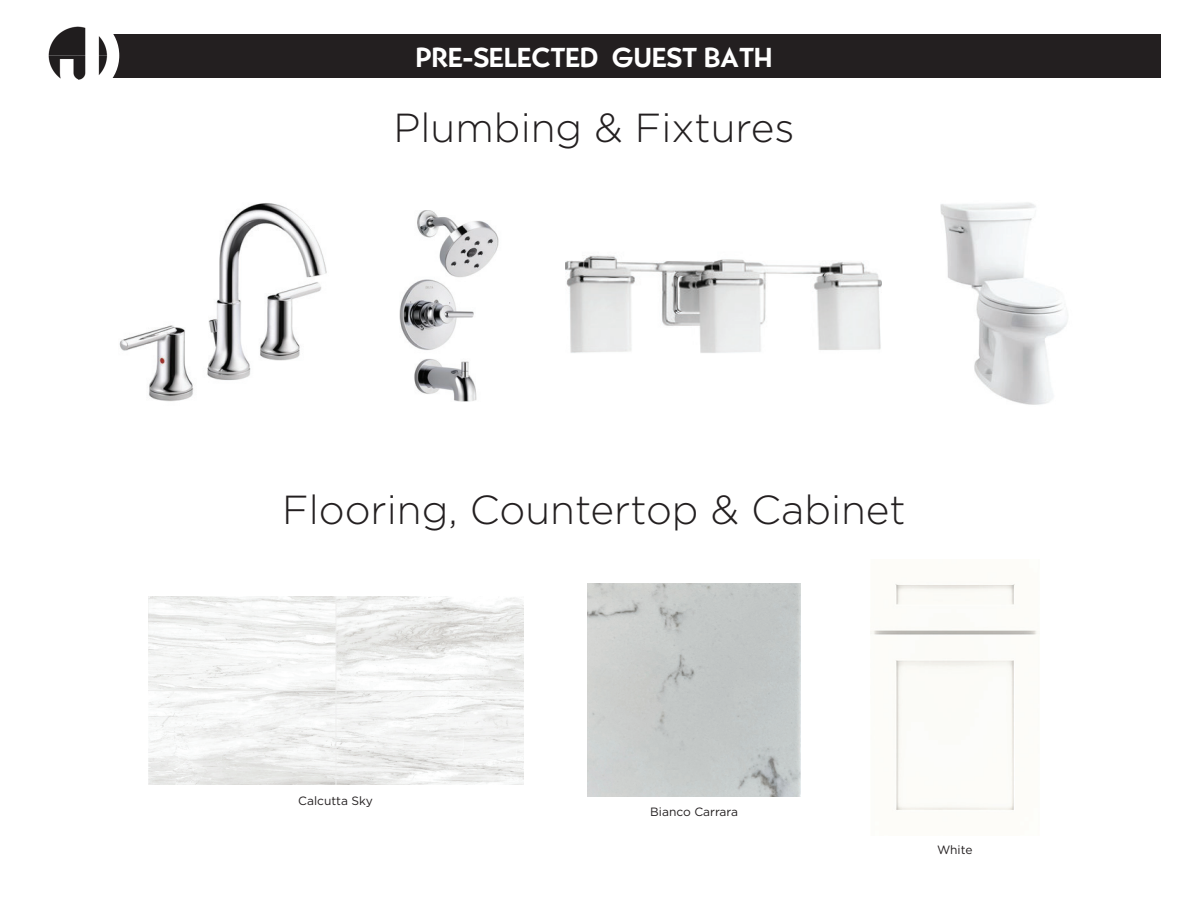
<style>
.page{position:relative;width:1188px;height:918px;background:#fff}
.page>*{position:absolute;margin:0;border:0;box-sizing:border-box;transform-origin:0 0}
.t1{font:300 40.5px "Gotham";color:#231f20}
.t2{font:27px "Bernhardt CG Medium";letter-spacing:.015em;color:#fff}
.t3{font:12px "Gotham";color:#231f20}
</style>
<div class="page">
<div style="left:108px;top:34px;width:1053px;height:43px;background:#231f20"></div>
<div style="left:37px;top:14px;width:82px;height:83px;background:#fff;border-radius:50%"></div>
<img style="left:48px;top:26px;width:60px;height:54px">
<img style="left:148px;top:596px;width:375px;height:188px">
<img style="left:588px;top:584px;width:213px;height:212px">
<img style="left:870px;top:584px;width:167px;height:226px">
<img style="left:565px;top:255px;width:317px;height:98px">
<img style="left:940px;top:202px;width:128px;height:203px">
<img style="left:119px;top:203px;width:208px;height:199px">
<img style="left:399px;top:211px;width:100px;height:190px">
<p class="t2" style="left:416px;top:41px;width:358px">PRE-SELECTED GUEST BATH</p>
<p class="t1" style="left:393px;top:102px;width:403px">Plumbing &amp; Fixtures</p>
<p class="t1" style="left:282px;top:484px;width:625px">Flooring, Countertop &amp; Cabinet</p>
<p class="t3" style="left:298px;top:793px;width:76px">Calcutta Sky</p>
<p class="t3" style="left:650px;top:805px;width:89px">Bianco Carrara</p>
<p class="t3" style="left:937px;top:842px;width:37px">White</p>
</div>
